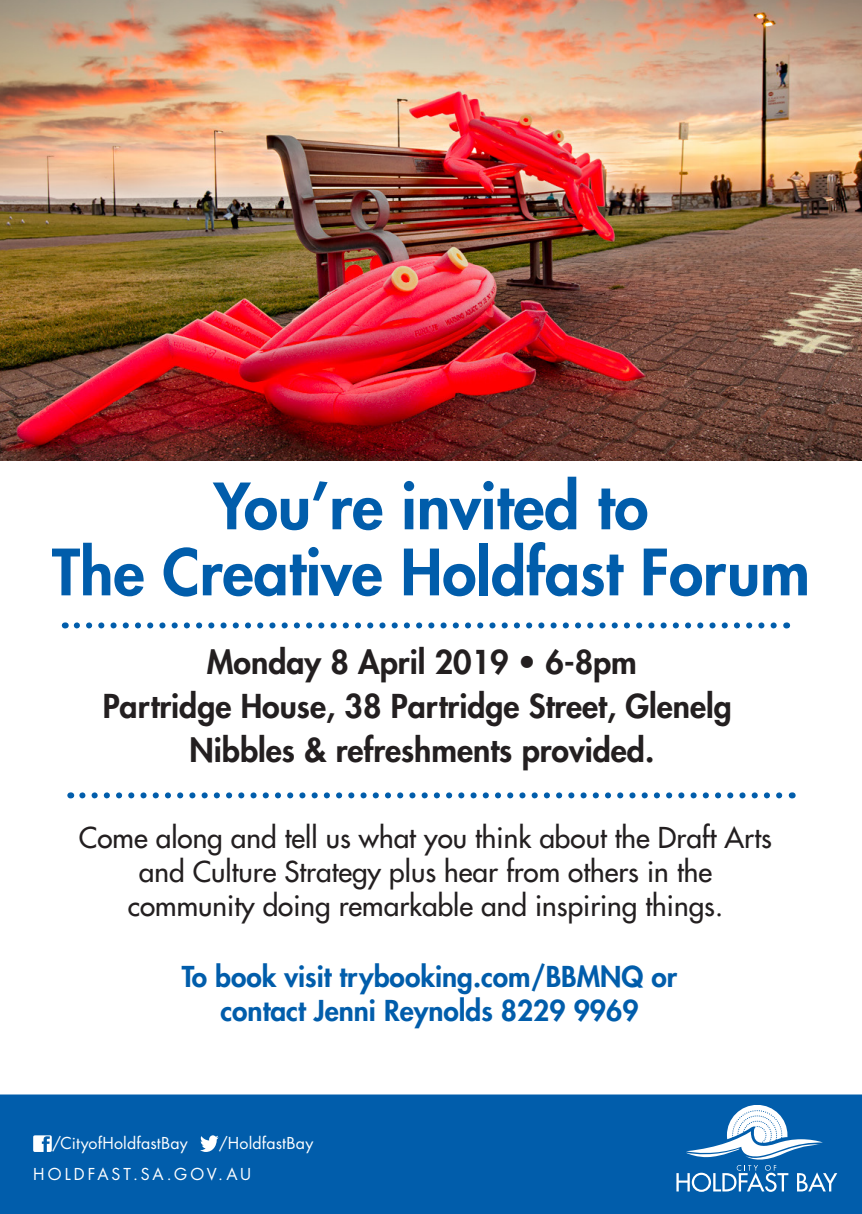
<style>
.page{position:relative;width:862px;height:1214px;background:#fff}
.page>*{position:absolute;margin:0;border:0;box-sizing:border-box;transform-origin:0 0}
.t1{font:800 62px/66px "Futura Std";color:#015dab;text-align:center}
.t2{font:800 32px "Futura Std";color:#231f20}
.t3{font:500 28px/34px "Futura Std";color:#231f20;text-align:center}
.t4{font:800 28px/33.6px "Futura Std";color:#015dab;text-align:center}
.t5{font:16px "Futura Std";letter-spacing:.015em;color:#fff}
.t6{font:16px "Futura Std";letter-spacing:.19em;color:#fff}
</style>
<div class="page">
<img style="left:0;top:0;width:862px;height:460px">
<svg style="left:77px;top:622px;width:700px;height:6px"></svg>
<div style="left:0;top:1094px;width:862px;height:119px;background:#015dab"></div>
<svg style="left:676px;top:1105px;width:161px;height:86px"></svg>
<svg style="left:82px;top:792px;width:701px;height:6px"></svg>
<svg style="left:33px;top:1135px;width:19px;height:16px"></svg>
<svg style="left:200px;top:1135px;width:19px;height:16px"></svg>
<p class="t1" style="left:52px;top:473px;width:759px">You’re invited to<br>The Creative Holdfast Forum</p>
<p class="t2" style="left:207px;top:641px;width:432px">Monday 8 April 2019 • 6-8pm</p>
<p class="t2" style="left:103px;top:685px;width:630px">Partridge House, 38 Partridge Street, Glenelg</p>
<p class="t2" style="left:189px;top:729px;width:466px">Nibbles &amp; refreshments provided.</p>
<p class="t3" style="left:79px;top:820px;width:694px">Come along and tell us what you think about the Draft Arts and Culture Strategy plus hear from others in the community doing remarkable and inspiring things.</p>
<p class="t4" style="left:182px;top:960px;width:497px">To book visit trybooking.com/BBMNQ or contact Jenni Reynolds 8229 9969</p>
<p class="t5" style="left:52px;top:1132px;width:137px">/CityofHoldfastBay</p>
<p class="t5" style="left:219px;top:1132px;width:96px">/HoldfastBay</p>
<p class="t6" style="left:33px;top:1163px;width:219px">HOLDFAST.SA.GOV.AU</p>
</div>
